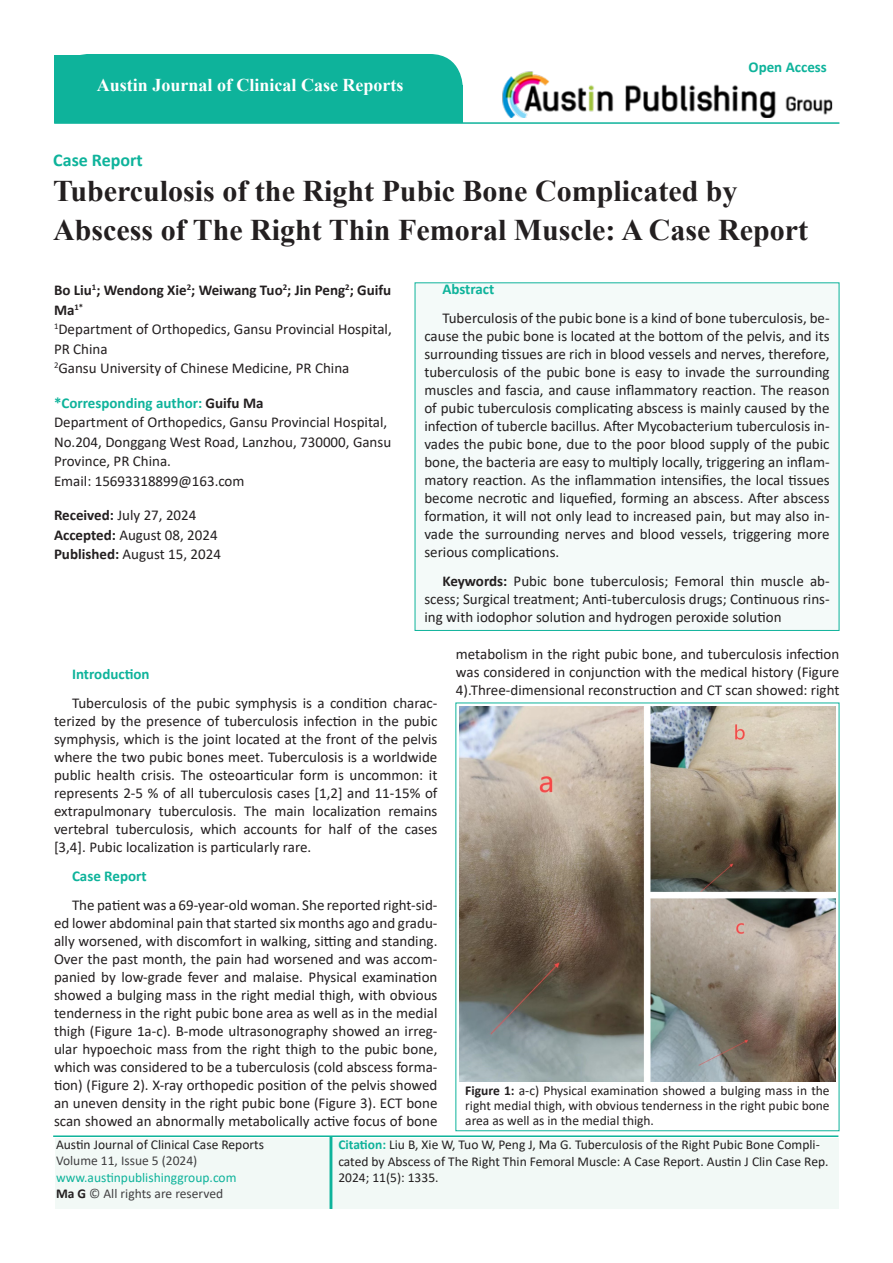
<style>
.page{position:relative;width:893px;height:1263px;background:#fff}
.page>*{position:absolute;margin:0;border:0;box-sizing:border-box;transform-origin:0 0}
.t1{font:700 30px/39px "Times New Roman";color:#231f20}
.t2{font:700 18px "Times New Roman";color:#fff}
.t3{font:700 18px "Calibri";color:#0eb39b}
.t4{font:15px/18px "Calibri";color:#231f20;text-align:justify}
.t5{font:700 15px "Calibri";color:#0eb39b}
.t6{font:700 15px/19.5px "Calibri";color:#231f20}
.t7{font:13.5px/16.5px "Calibri";color:#231f20}
.t8{font:13.5px/16.5px "Calibri";color:#414042}
.s1{color:#231f20}
.s2{font-weight:700}
.s3{color:#0eb39b}
.s4{font-weight:700;color:#231f20}
.s5{font-weight:700;color:#0eb29a}
</style>
<div class="page">
<div style="left:55px;top:54px;width:408px;height:69px;background:#0eb39b;border-radius:33px"></div>
<img style="left:502px;top:71px;width:331px;height:46px">
<div style="left:55px;top:1138px;width:783px;height:71px;background:#f2f9f6"></div>
<div style="left:335px;top:86px;width:128px;height:37px;background:#0eb39b"></div>
<div style="left:330px;top:1136px;width:2px;height:73px;border:2px solid #0eb39b"></div>
<hr style="left:54px;top:122px;width:785px;height:2px;background:#0eb39b">
<hr style="left:53px;top:1135px;width:785px;height:2px;background:#0eb39b">
<div style="left:415px;top:283px;width:424px;height:347px;background:#f4faf9"></div>
<img style="left:459px;top:706px;width:376px;height:376px">
<p class="t2" style="left:97px;top:72px;width:308px">Austin Journal of Clinical Case Reports</p>
<p class="t5" style="left:748px;top:57px;width:80px">Open Access</p>
<p class="t3" style="left:53px;top:147px;width:91px">Case Report</p>
<p class="t1" style="left:53px;top:171px;width:756px">Tuberculosis of the Right Pubic Bone Complicated by<br>Abscess of The Right Thin Femoral Muscle: A Case Report</p>
<p class="t6" style="left:54px;top:280px;width:339px">Bo Liu<sup>1</sup>; Wendong Xie<sup>2</sup>; Weiwang Tuo<sup>2</sup>; Jin Peng<sup>2</sup>; Guifu<br>Ma<sup>1*</sup></p>
<p class="t4" style="left:54px;top:319px;width:339px;line-height:19.5px"><sup>1</sup>Department of Orthopedics, Gansu Provincial Hospital,<br>PR China</p>
<p class="t4" style="left:54px;top:359px;width:297px"><sup>2</sup>Gansu University of Chinese Medicine, PR China</p>
<p class="t5" style="left:54px;top:392px;width:211px">*Corresponding author: <span class="s1">Guifu Ma</span></p>
<p class="t4" style="left:54px;top:412px;width:339px;line-height:19.5px;text-align:left">Department of Orthopedics, Gansu Provincial Hospital,<br>No.204, Donggang West Road, Lanzhou, 730000, Gansu<br>Province, PR China.</p>
<p class="t4" style="left:54px;top:471px;width:192px">Email: 15693318899@163.com</p>
<p class="t4" style="left:54px;top:506px;width:144px"><span class="s2">Received:</span> July 27, 2024</p>
<p class="t4" style="left:54px;top:525px;width:165px"><span class="s2">Accepted:</span> August 08, 2024</p>
<p class="t4" style="left:54px;top:545px;width:168px"><span class="s2">Published:</span> August 15, 2024</p>
<p class="t5" style="left:442px;top:279px;width:53px">Abstract</p>
<p class="t4" style="left:424px;top:309px;width:407px;text-indent:18px">Tuberculosis of the pubic bone is a kind of bone tuberculosis, be&shy;cause the pubic bone is located at the bottom of the pelvis, and its surrounding tissues are rich in blood vessels and nerves, therefore, tuberculosis of the pubic bone is easy to invade the surrounding muscles and fascia, and cause inflammatory reaction. The reason of pubic tuberculosis complicating abscess is mainly caused by the infection of tubercle bacillus. After Mycobacterium tuberculosis in&shy;vades the pubic bone, due to the poor blood supply of the pubic bone, the bacteria are easy to multiply locally, triggering an inflam&shy;matory reaction. As the inflammation intensifies, the local tissues become necrotic and liquefied, forming an abscess. After abscess formation, it will not only lead to increased pain, but may also in&shy;vade the surrounding nerves and blood vessels, triggering more serious complications.</p>
<p class="t4" style="left:424px;top:572px;width:407px;text-indent:18px"><span class="s2">Keywords:</span> Pubic bone tuberculosis; Femoral thin muscle ab&shy;scess; Surgical treatment; Anti-tuberculosis drugs; Continuous rins&shy;ing with iodophor solution and hydrogen peroxide solution</p>
<p class="t5" style="left:72px;top:664px;width:79px">Introduction</p>
<p class="t4" style="left:54px;top:694px;width:385px;text-indent:18px">Tuberculosis of the pubic symphysis is a condition charac&shy;terized by the presence of tuberculosis infection in the pubic symphysis, which is the joint located at the front of the pelvis where the two pubic bones meet. Tuberculosis is a worldwide public health crisis. The osteoarticular form is uncommon: it represents 2-5 % of all tuberculosis cases [1,2] and 11-15% of extrapulmonary tuberculosis. The main localization remains vertebral tuberculosis, which accounts for half of the cases [3,4]. Pubic localization is particularly rare.</p>
<p class="t5" style="left:72px;top:865px;width:76px">Case Report</p>
<p class="t4" style="left:54px;top:895px;width:385px;text-indent:18px">The patient was a 69-year-old woman. She reported right-sid&shy;ed lower abdominal pain that started six months ago and gradu&shy;ally worsened, with discomfort in walking, sitting and standing.<br>Over the past month, the pain had worsened and was accom&shy;panied by low-grade fever and malaise. Physical examination showed a bulging mass in the right medial thigh, with obvious tenderness in the right pubic bone area as well as in the medial thigh (Figure 1a-c). B-mode ultrasonography showed an irreg&shy;ular hypoechoic mass from the right thigh to the pubic bone, which was considered to be a tuberculosis (cold abscess forma&shy;tion) (Figure 2). X-ray orthopedic position of the pelvis showed an uneven density in the right pubic bone (Figure 3). ECT bone scan showed an abnormally metabolically active focus of bone</p>
<p class="t4" style="left:456px;top:645px;width:385px">metabolism in the right pubic bone, and tuberculosis infection was considered in conjunction with the medical history (Figure 4).Three-dimensional reconstruction and CT scan showed: right</p>
<p class="t7" style="left:465px;top:1083px;width:366px;line-height:15px;text-align:justify"><span class="s2">Figure 1:</span> a-c) Physical examination showed a bulging mass in the right medial thigh, with obvious tenderness in the right pubic bone area as well as in the medial thigh.</p>
<p class="t7" style="left:56px;top:1136px;width:209px">Austin Journal of Clinical Case Reports</p>
<p class="t8" style="left:56px;top:1152px;width:182px">Volume 11, Issue 5 (2024) <span class="s3">www.austinpublishinggroup.com<br></span><span class="s4">Ma G</span> © All rights are reserved</p>
<p class="t7" style="left:338px;top:1136px;width:492px"><span class="s5">Citation:</span> Liu B, Xie W, Tuo W, Peng J, Ma G. Tuberculosis of the Right Pubic Bone Compli&shy;cated by Abscess of The Right Thin Femoral Muscle: A Case Report. Austin J Clin Case Rep.<br>2024; 11(5): 1335.</p>
</div>
